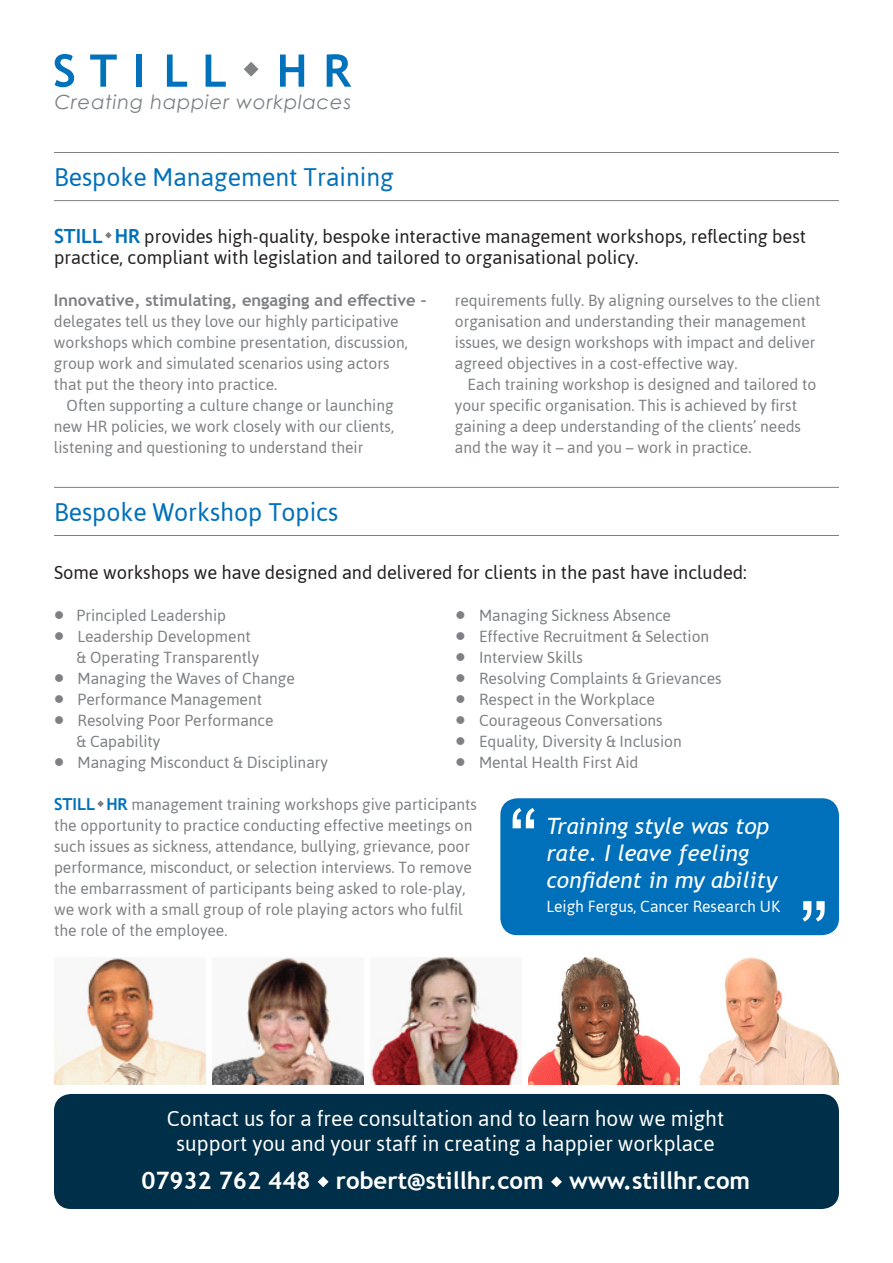
<style>
.page{position:relative;width:893px;height:1263px;background:#fff}
.page>*{position:absolute;margin:0;border:0;box-sizing:border-box;transform-origin:0 0}
.t1{font:87px "Arial Unicode MS";color:#fff}
.StillHR_Headline{font:28.5px "Jaldi";color:#0070ba}
.STILLHR_Contacts{font:24px/25.5px "Jaldi";color:#fff;text-align:center}
.StillHR_phone{font:700 24px "Trebuchet MS";color:#fff}
.STILLHR_Quote{font:italic 22.5px/27px "Trebuchet MS";color:#fff}
.STILLHR_Intro{font:21px/21px "Jaldi";color:#231f20}
.t2{font:italic 19.5px "Century Gothic";letter-spacing:.04em;color:#7e8083}
.STILLHR_Body{font:18px/21px "Jaldi";color:#7e8083}
.StillHR_Body_indent{font:18px/21px "Jaldi";color:#7e8083}
.StillHR_Quote_Credit{font:18px "Jaldi";color:#fff}
.STILLHR_Body-2{font:700 16.5px "Trebuchet MS";color:#7e8083}
.s1{font-family:"Trebuchet MS";font-weight:700;font-size:19.5px;color:#0070ba}
.s2{font-family:"Trebuchet MS";font-weight:700;font-size:16.5px;color:#0070ba}
</style>
<div class="page">
<svg style="left:55px;top:54px;width:19px;height:33px"></svg>
<svg style="left:90px;top:55px;width:27px;height:32px"></svg>
<div style="left:137px;top:55px;width:5px;height:32px;background:#0072bc"></div>
<svg style="left:167px;top:55px;width:20px;height:32px"></svg>
<svg style="left:206px;top:55px;width:20px;height:32px"></svg>
<svg style="left:280px;top:55px;width:24px;height:32px"></svg>
<svg style="left:327px;top:54px;width:24px;height:33px"></svg>
<svg style="left:244px;top:62px;width:15px;height:15px"></svg>
<img style="left:54px;top:958px;width:152px;height:126px">
<img style="left:212px;top:957px;width:152px;height:127px">
<img style="left:370px;top:957px;width:149px;height:127px">
<img style="left:528px;top:957px;width:152px;height:127px">
<img style="left:699px;top:957px;width:140px;height:127px">
<div style="left:54px;top:1094px;width:785px;height:115px;background:#003049;border-radius:17px"></div>
<svg style="left:318px;top:1176px;width:11px;height:11px"></svg>
<svg style="left:551px;top:1176px;width:11px;height:11px"></svg>
<svg style="left:105px;top:232px;width:7px;height:7px"></svg>
<svg style="left:97px;top:800px;width:7px;height:7px"></svg>
<hr style="left:54px;top:152px;width:785px;height:1px;background:#7e8083">
<hr style="left:54px;top:200px;width:785px;height:1px;background:#7e8083">
<hr style="left:54px;top:487px;width:785px;height:1px;background:#7e8083">
<hr style="left:54px;top:535px;width:785px;height:1px;background:#7e8083">
<div style="left:500px;top:798px;width:339px;height:137px;background:#0070ba;border-radius:17px"></div>
<p class="t2" style="left:55px;top:88px;width:298px">Creating happier workplaces</p>
<p class="StillHR_Headline" style="left:54px;top:153px;width:341px">Bespoke Management Training</p>
<p class="STILLHR_Intro" style="left:54px;top:225px;width:754px"><span class="s1">STILL HR</span> provides high-quality, bespoke interactive management workshops, reflecting best practice, compliant with legislation and tailored to organisational policy.</p>
<p class="STILLHR_Body-2" style="left:54px;top:290px;width:374px">Innovative, stimulating, engaging and effective –</p>
<p class="STILLHR_Body" style="left:54px;top:310px;width:355px">delegates tell us they love our highly participative workshops which combine presentation, discussion, group work and simulated scenarios using actors that put the theory into practice.</p>
<p class="StillHR_Body_indent" style="left:54px;top:394px;width:342px;text-align:justify;text-indent:13px">Often supporting a culture change or launching new HR policies, we work closely with our clients, listening and questioning to understand their</p>
<p class="StillHR_Headline" style="left:54px;top:488px;width:286px">Bespoke Workshop Topics</p>
<p class="StillHR_Body_indent" style="left:455px;top:289px;width:367px">requirements fully. By aligning ourselves to the client organisation and understanding their management issues, we design workshops with impact and deliver agreed objectives in a cost-effective way.</p>
<p class="StillHR_Body_indent" style="left:455px;top:373px;width:363px;text-indent:13px">Each training workshop is designed and tailored to your specific organisation. This is achieved by first gaining a deep understanding of the clients’ needs and the way it – and you – work in practice.</p>
<p class="STILLHR_Intro" style="left:54px;top:561px;width:694px">Some workshops we have designed and delivered for clients in the past have included:</p>
<p class="STILLHR_Body" style="left:54px;top:604px;width:174px">● Principled Leadership</p>
<p class="STILLHR_Body" style="left:76px;top:625px;width:184px;text-indent:-22px">● Leadership Development &amp; Operating Transparently</p>
<p class="STILLHR_Body" style="left:54px;top:667px;width:242px">● Managing the Waves of Change</p>
<p class="STILLHR_Body" style="left:54px;top:688px;width:210px">● Performance Management</p>
<p class="STILLHR_Body" style="left:76px;top:709px;width:199px;text-indent:-22px">● Resolving Poor Performance &amp; Capability</p>
<p class="STILLHR_Body" style="left:54px;top:751px;width:276px">● Managing Misconduct &amp; Disciplinary</p>
<p class="STILLHR_Body" style="left:455px;top:604px;width:217px">● Managing Sickness Absence</p>
<p class="STILLHR_Body" style="left:455px;top:625px;width:255px">● Effective Recruitment &amp; Selection</p>
<p class="STILLHR_Body" style="left:455px;top:646px;width:129px">● Interview Skills</p>
<p class="STILLHR_Body" style="left:455px;top:667px;width:268px">● Resolving Complaints &amp; Grievances</p>
<p class="STILLHR_Body" style="left:455px;top:688px;width:201px">● Respect in the Workplace</p>
<p class="STILLHR_Body" style="left:455px;top:709px;width:209px">● Courageous Conversations</p>
<p class="STILLHR_Body" style="left:455px;top:730px;width:228px">● Equality, Diversity &amp; Inclusion</p>
<p class="STILLHR_Body" style="left:455px;top:751px;width:184px">● Mental Health First Aid</p>
<p class="STILLHR_Body" style="left:54px;top:793px;width:425px"><span class="s2">STILL HR</span> management training workshops give participants the opportunity to practice conducting effective meetings on such issues as sickness, attendance, bullying, grievance, poor performance, misconduct, or selection interviews. To remove the embarrassment of participants being asked to role-play, we work with a small group of role playing actors who fulfil the role of the employee.</p>
<p class="t1" style="left:509px;top:777px;width:30px">“</p>
<p class="STILLHR_Quote" style="left:547px;top:813px;width:232px">Training style was top rate. I leave feeling confident in my ability</p>
<p class="StillHR_Quote_Credit" style="left:547px;top:892px;width:235px">Leigh Fergus, Cancer Research UK</p>
<p class="t1" style="left:799px;top:870px;width:30px">”</p>
<p class="STILLHR_Contacts" style="left:167px;top:1105px;width:559px">Contact us for a free consultation and to learn how we might support you and your staff in creating a happier workplace</p>
<p class="StillHR_phone" style="left:141px;top:1165px;width:610px">07932 762 448 robert@stillhr.com www.stillhr.com</p>
</div>
